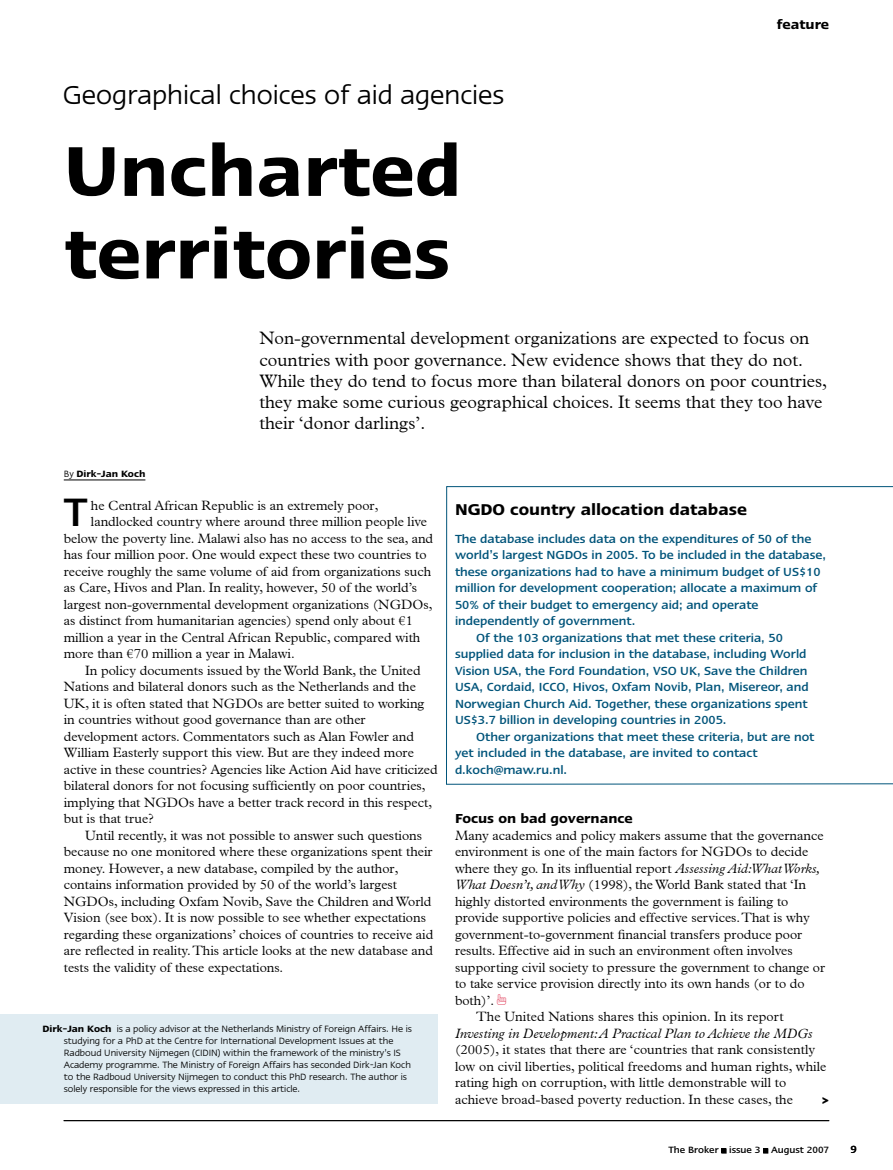
<style>
.page{position:relative;width:893px;height:1170px;background:#fff}
.page>*{position:absolute;margin:0;border:0;box-sizing:border-box;transform-origin:0 0}
.t1{font:600 81px/82.5px "Linotype Ergo";color:#000}
.t2{font:500 45.6px "Linotype Ergo";color:#000}
.t3{font:30px "Linotype Ergo";color:#000}
.t4{font:300 18px/21px "Plantin";color:#000}
.t5{font:600 18px "Linotype Ergo";color:#000}
.t6{font:600 15px "Linotype Ergo";color:#000}
.t7{font:700 15px "Linotype Ergo";color:#000}
.t8{font:300 13.5px/16.5px "Plantin";color:#000}
.t9{font:500 13.5px "Linotype Ergo";color:#00547a}
.t10{font:italic 300 13.5px "Plantin";letter-spacing:.005em;color:#000}
.t11{font:10.5px/12px "Linotype Ergo";color:#000}
.t12{font:500 10.5px "Linotype Ergo";color:#000}
.t13{font:600 10.5px "Linotype Ergo";color:#000}
.s1{font-weight:400}
.s2{font-weight:600}
.s3{font-style:italic}
.s4{font-family:"All My Hands";font-weight:400;color:#da1638}
</style>
<div class="page">
<svg style="left:721px;top:1148px;width:5px;height:5px"></svg>
<svg style="left:763px;top:1148px;width:5px;height:5px"></svg>
<hr style="left:64px;top:1120px;width:765px;height:1px;background:#000">
<hr style="left:64px;top:479px;width:81px;height:1px;background:#000">
<div style="left:0;top:1014px;width:438px;height:89px;background:#e0ecf2"></div>
<svg style="left:446px;top:486px;width:447px;height:298px"></svg>
<h3 class="t3" style="left:63px;top:79px;width:443px">Geographical choices of aid agencies</h3>
<h1 class="t1" style="left:64px;top:129px;width:399px">Uncharted territories</h1>
<p class="t6" style="left:777px;top:16px;width:54px">feature</p>
<p class="t13" style="left:64px;top:467px;width:83px"><span class="s1">By</span> Dirk-Jan Koch</p>
<p class="t4" style="left:259px;top:328px;width:569px">Non-governmental development organizations are expected to focus on countries with poor governance. New evidence shows that they do not.<br>While they do tend to focus more than bilateral donors on poor countries, they make some curious geographical choices. It seems that they too have their ‘donor darlings’.</p>
<h2 class="t2" style="left:64px;top:488px;width:25px">T</h2>
<p class="t8" style="left:91px;top:497px;width:289px">he Central African Republic is an extremely poor,</p>
<p class="t8" style="left:91px;top:513px;width:338px">landlocked country where around three million people live</p>
<p class="t8" style="left:64px;top:530px;width:371px">below the poverty line. Malawi also has no access to the sea, and</p>
<p class="t8" style="left:64px;top:546px;width:364px">has four million poor. One would expect these two countries to</p>
<p class="t8" style="left:64px;top:563px;width:369px">receive roughly the same volume of aid from organizations such</p>
<p class="t8" style="left:64px;top:579px;width:355px">as Care, Hivos and Plan. In reality, however, 50 of the world’s</p>
<p class="t8" style="left:64px;top:596px;width:370px">largest non-governmental development organizations (NGDOs,</p>
<p class="t8" style="left:64px;top:612px;width:351px">as distinct from humanitarian agencies) spend only about €1</p>
<p class="t8" style="left:64px;top:629px;width:358px">million a year in the Central African Republic, compared with</p>
<p class="t8" style="left:64px;top:645px;width:232px">more than €70 million a year in Malawi.</p>
<p class="t8" style="left:85px;top:662px;width:337px">In policy documents issued by the World Bank, the United</p>
<p class="t8" style="left:64px;top:678px;width:354px">Nations and bilateral donors such as the Netherlands and the</p>
<p class="t8" style="left:64px;top:695px;width:362px">UK, it is often stated that NGDOs are better suited to working</p>
<p class="t8" style="left:64px;top:711px;width:303px">in countries without good governance than are other</p>
<p class="t8" style="left:64px;top:728px;width:352px">development actors. Commentators such as Alan Fowler and</p>
<p class="t8" style="left:64px;top:744px;width:352px">William Easterly support this view. But are they indeed more</p>
<p class="t8" style="left:64px;top:761px;width:375px">active in these countries? Agencies like Action Aid have criticized</p>
<p class="t8" style="left:64px;top:777px;width:363px">bilateral donors for not focusing sufficiently on poor countries,</p>
<p class="t8" style="left:64px;top:794px;width:370px">implying that NGDOs have a better track record in this respect,</p>
<p class="t8" style="left:64px;top:810px;width:92px">but is that true?</p>
<p class="t8" style="left:85px;top:827px;width:339px">Until recently, it was not possible to answer such questions</p>
<p class="t8" style="left:64px;top:843px;width:370px">because no one monitored where these organizations spent their</p>
<p class="t8" style="left:64px;top:860px;width:336px">money. However, a new database, compiled by the author,</p>
<p class="t8" style="left:64px;top:876px;width:335px">contains information provided by 50 of the world’s largest</p>
<p class="t8" style="left:64px;top:893px;width:369px">NGDOs, including Oxfam Novib, Save the Children and World</p>
<p class="t8" style="left:64px;top:909px;width:364px">Vision (see box). It is now possible to see whether expectations</p>
<p class="t8" style="left:64px;top:926px;width:371px">regarding these organizations’ choices of countries to receive aid</p>
<p class="t8" style="left:64px;top:942px;width:371px">are reflected in reality. This article looks at the new database and</p>
<p class="t8" style="left:64px;top:959px;width:221px">tests the validity of these expectations.</p>
<p class="t11" style="left:64px;top:1022px;width:350px;text-indent:-21px"><span class="s2">Dirk-Jan Koch</span> is a policy advisor at the Netherlands Ministry of Foreign Affairs. He is studying for a PhD at the Centre for International Development Issues at the Radboud University Nijmegen (CIDIN) within the framework of the ministry’s IS Academy programme. The Ministry of Foreign Affairs has seconded Dirk-Jan Koch to the Radboud University Nijmegen to conduct this PhD research. The author is solely responsible for the views expressed in this article.</p>
<h3 class="t5" style="left:455px;top:500px;width:293px">NGDO country allocation database</h3>
<p class="t9" style="left:455px;top:531px;width:358px">The database includes data on the expenditures of 50 of the</p>
<p class="t9" style="left:455px;top:548px;width:373px">world’s largest NGDOs in 2005. To be included in the database,</p>
<p class="t9" style="left:455px;top:564px;width:367px">these organizations had to have a minimum budget of US$10</p>
<p class="t9" style="left:455px;top:581px;width:364px">million for development cooperation; allocate a maximum of</p>
<p class="t9" style="left:455px;top:597px;width:305px">50% of their budget to emergency aid; and operate</p>
<p class="t9" style="left:455px;top:614px;width:182px">independently of government.</p>
<p class="t9" style="left:476px;top:630px;width:308px">Of the 103 organizations that met these criteria, 50</p>
<p class="t9" style="left:455px;top:647px;width:353px">supplied data for inclusion in the database, including World</p>
<p class="t9" style="left:455px;top:663px;width:354px">Vision USA, the Ford Foundation, VSO UK, Save the Children</p>
<p class="t9" style="left:455px;top:680px;width:355px">USA, Cordaid, ICCO, Hivos, Oxfam Novib, Plan, Misereor, and</p>
<p class="t9" style="left:455px;top:696px;width:354px">Norwegian Church Aid. Together, these organizations spent</p>
<p class="t9" style="left:455px;top:713px;width:273px">US$3.7 billion in developing countries in 2005.</p>
<p class="t9" style="left:476px;top:729px;width:340px">Other organizations that meet these criteria, but are not</p>
<p class="t9" style="left:455px;top:746px;width:304px">yet included in the database, are invited to contact</p>
<p class="t9" style="left:455px;top:762px;width:114px">d.koch@maw.ru.nl.</p>
<p class="t6" style="left:455px;top:810px;width:179px">Focus on bad governance</p>
<p class="t8" style="left:455px;top:827px;width:370px">Many academics and policy makers assume that the governance</p>
<p class="t8" style="left:455px;top:843px;width:355px">environment is one of the main factors for NGDOs to decide</p>
<p class="t8" style="left:455px;top:860px;width:366px">where they go. In its influential report <span class="s3">Assessing Aid:What Works,</span></p>
<p class="t8" style="left:455px;top:876px;width:353px"><span class="s3">What Doesn’t, and Why</span> (1998), the World Bank stated that ‘In</p>
<p class="t8" style="left:455px;top:893px;width:335px">highly distorted environments the government is failing to</p>
<p class="t8" style="left:455px;top:909px;width:356px">provide supportive policies and effective services. That is why</p>
<p class="t8" style="left:455px;top:926px;width:349px">government-to-government financial transfers produce poor</p>
<p class="t8" style="left:455px;top:942px;width:339px">results. Effective aid in such an environment often involves</p>
<p class="t8" style="left:455px;top:959px;width:372px">supporting civil society to pressure the government to change or</p>
<p class="t8" style="left:455px;top:975px;width:351px">to take service provision directly into its own hands (or to do</p>
<p class="t8" style="left:455px;top:992px;width:55px">both)’. <span class="s4">1</span></p>
<p class="t8" style="left:476px;top:1008px;width:309px">The United Nations shares this opinion. In its report</p>
<p class="t10" style="left:455px;top:1025px;width:359px">Investing in Development: A Practical Plan to Achieve the MDGs</p>
<p class="t8" style="left:455px;top:1041px;width:373px">(2005), it states that there are ‘countries that rank consistently low on civil liberties, political freedoms and human rights, while rating high on corruption, with little demonstrable will to achieve broad-based poverty reduction. In these cases, the</p>
<p class="t7" style="left:822px;top:1092px;width:9px">&gt;</p>
<p class="t12" style="left:668px;top:1144px;width:162px">The Broker issue 3 August 2007</p>
</div>
